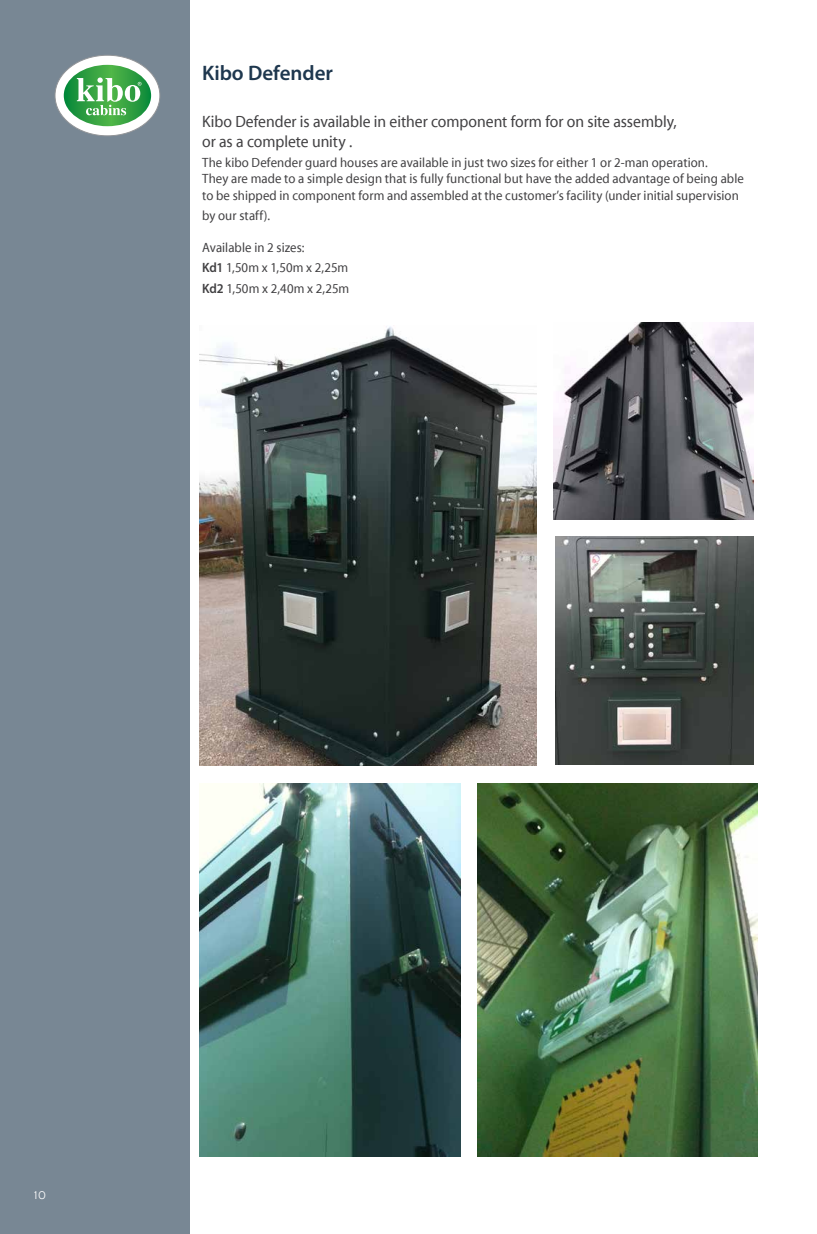
<style>
.page{position:relative;width:817px;height:1234px;background:#fff}
.page>*{position:absolute;margin:0;border:0;box-sizing:border-box;transform-origin:0 0}
.t1{font:600 21px "Myriad Pro";letter-spacing:-.005em;color:#1e374e}
.t2{font:16.5px/19.8px "Myriad";color:#414042;scale:.95 1}
.t3{font:13.5px/16.2px "Myriad";letter-spacing:.005em;color:#414042;scale:.95 1}
.t4{font:300 12px "PF Highway Gothic";color:#fff}
.s1{font-family:"Myriad Pro";font-weight:600}
</style>
<div class="page">
<hr style="left:816px;top:0;width:1px;height:553px;background:#e6e7e8">
<div style="left:0;top:0;width:190px;height:1233px;background:#788794"></div>
<div style="left:55px;top:55px;width:105px;height:81px;background:#fff;border-radius:50%"></div>
<svg style="left:64px;top:65px;width:87px;height:61px"></svg>
<img style="left:477px;top:783px;width:280px;height:373px">
<img style="left:553px;top:322px;width:200px;height:197px">
<img style="left:555px;top:537px;width:198px;height:227px">
<img style="left:199px;top:326px;width:338px;height:438px">
<img style="left:199px;top:783px;width:261px;height:373px">
<h1 class="t1" style="left:202px;top:60px;width:132px">Kibo Defender</h1>
<p class="t2" style="left:202px;top:112px;width:501px">Kibo Defender is available in either component form for on site assembly, or as a complete unity .</p>
<p class="t3" style="left:202px;top:155px;width:571px">The kibo Defender guard houses are available in just two sizes for either 1 or 2-man operation.<br>They are made to a simple design that is fully functional but have the added advantage of being able to be shipped in component form and assembled at the customer’s facility (under initial supervision</p>
<p class="t3" style="left:202px;top:207px;width:73px">by our staff).</p>
<p class="t3" style="left:202px;top:238px;width:156px;line-height:20.4px">Available in 2 sizes:<br><span class="s1">Kd1</span> 1,50m x 1,50m x 2,25m<br><span class="s1">Kd2</span> 1,50m x 2,40m x 2,25m</p>
<p class="t4" style="left:32px;top:1188px;width:15px">10</p>
</div>
